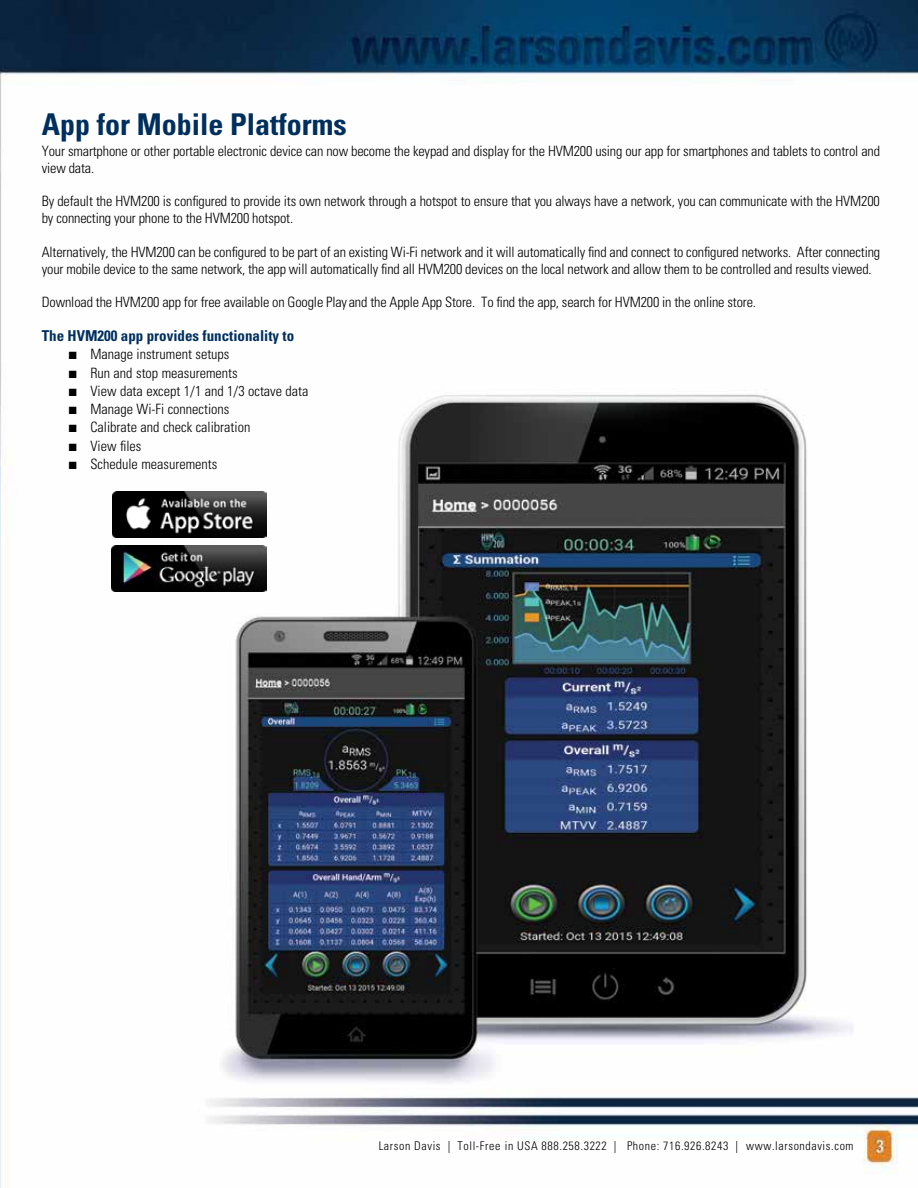
<style>
.page{position:relative;width:918px;height:1188px;background:#fff}
.page>*{position:absolute;margin:0;border:0;box-sizing:border-box;transform-origin:0 0}
.t1{font:700 condensed 30px "Univers";color:#002f5e}
.t2{font:700 condensed 15px "Univers";color:#002f5e}
.t3{font:300 condensed 14.25px/17.1px "Univers";letter-spacing:-.01em;color:#000}
.t4{font:300 condensed 12px "Univers";letter-spacing:.05em;color:#000}
</style>
<div class="page">
<img style="left:0;top:0;width:918px;height:1188px">
<img style="left:204px;top:380px;width:652px;height:704px">
<img style="left:112px;top:492px;width:155px;height:45px">
<img style="left:111px;top:545px;width:155px;height:46px">
<h1 class="t1" style="left:42px;top:106px;width:306px">App for Mobile Platforms</h1>
<p class="t3" style="left:42px;top:142px;width:840px">Your smartphone or other portable electronic device can now become the keypad and display for the HVM200 using our app for smartphones and tablets to control and view data.</p>
<p class="t3" style="left:42px;top:193px;width:840px">By default the HVM200 is configured to provide its own network through a hotspot to ensure that you always have a network, you can communicate with the HVM200 by connecting your phone to the HVM200 hotspot.</p>
<p class="t3" style="left:42px;top:243px;width:840px">Alternatively, the HVM200 can be configured to be part of an existing Wi-Fi network and it will automatically find and connect to configured networks. After connecting your mobile device to the same network, the app will automatically find all HVM200 devices on the local network and allow them to be controlled and results viewed.</p>
<p class="t3" style="left:42px;top:294px;width:716px">Download the HVM200 app for free available on Google Play and the Apple App Store. To find the app, search for HVM200 in the online store.</p>
<p class="t2" style="left:42px;top:327px;width:254px">The HVM200 app provides functionality to</p>
<p class="t3" style="left:69px;top:346px;width:162px">■ Manage instrument setups</p>
<p class="t3" style="left:69px;top:364px;width:170px">■ Run and stop measurements</p>
<p class="t3" style="left:69px;top:382px;width:241px">■ View data except 1/1 and 1/3 octave data</p>
<p class="t3" style="left:69px;top:401px;width:162px">■ Manage Wi-Fi connections</p>
<p class="t3" style="left:69px;top:419px;width:183px">■ Calibrate and check calibration</p>
<p class="t3" style="left:69px;top:437px;width:74px">■ View files</p>
<p class="t3" style="left:69px;top:455px;width:150px">■ Schedule measurements</p>
<p class="t4" style="left:379px;top:1139px;width:476px">Larson Davis | Toll-Free in USA 888.258.3222 | Phone: 716.926.8243 | www.larsondavis.com</p>
</div>
